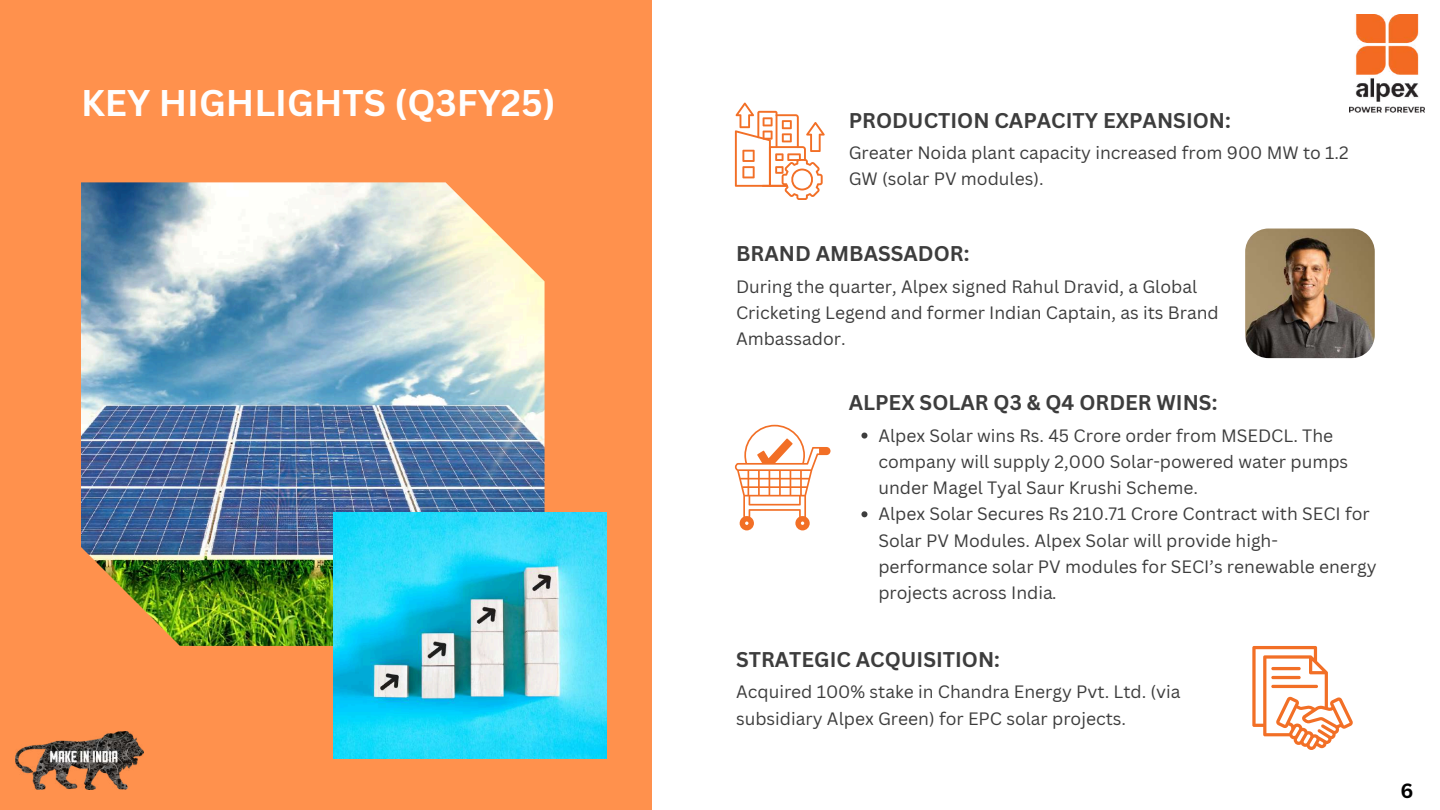
<style>
.page{position:relative;width:1440px;height:810px;background:#ff914d}
.page>*{position:absolute;margin:0;border:0;box-sizing:border-box;transform-origin:0 0}
.t1{font:700 36.2px "Canva Sans";color:#fefefe}
.t2{font:700 20.7px "Canva Sans";color:#3d3d3d}
.t3{font:700 20px "Canva Sans";color:#010101}
.t4{font:17.4px/26.2px "Canva Sans";color:#3d3d3d}
.s1{font-style:italic}
</style>
<div class="page">
<img style="left:81px;top:182px;width:464px;height:464px">
<div style="left:653px;top:0;width:787px;height:810px;background:#fff"></div>
<img style="left:333px;top:512px;width:274px;height:247px">
<svg style="left:735px;top:102px;width:90px;height:98px"></svg>
<svg style="left:735px;top:425px;width:96px;height:105px"></svg>
<svg style="left:1252px;top:646px;width:101px;height:104px"></svg>
<img style="left:1350px;top:14px;width:74px;height:98px">
<img style="left:15px;top:731px;width:129px;height:59px">
<img style="left:1245px;top:229px;width:130px;height:129px">
<svg style="left:861px;top:433px;width:6px;height:6px"></svg>
<svg style="left:861px;top:511px;width:6px;height:6px"></svg>
<h1 class="t1" style="left:81px;top:77px;width:476px">KEY HIGHLIGHTS (Q3FY25)</h1>
<p class="t2" style="left:849px;top:106px;width:384px">PRODUCTION CAPACITY EXPANSION:</p>
<p class="t4" style="left:849px;top:139px;width:501px">Greater Noida plant capacity increased from 900 MW to 1.2<br>GW (solar PV modules).</p>
<p class="t2" style="left:736px;top:239px;width:235px">BRAND AMBASSADOR:</p>
<p class="t4" style="left:736px;top:273px;width:484px">During the quarter, Alpex signed Rahul Dravid, a Global<br>Cricketing Legend and former Indian Captain, as its Brand<br>Ambassador.</p>
<p class="t2" style="left:849px;top:388px;width:370px">ALPEX SOLAR Q3 &amp; Q4 ORDER WINS:</p>
<p class="t4" style="left:878px;top:422px;width:500px">Alpex Solar wins Rs. 45 Crore order from MSEDCL. The company will supply 2,000 Solar-powered water pumps under Magel Tyal Saur Krushi Scheme.<br>Alpex Solar Secures Rs 210.71 Crore Contract with SECI for Solar PV Modules. Alpex Solar will provide high&shy;performance solar PV modules for SECI’s renewable energy projects across India<span class="s1">.</span></p>
<p class="t2" style="left:736px;top:645px;width:265px">STRATEGIC ACQUISITION:</p>
<p class="t4" style="left:736px;top:679px;width:446px">Acquired 100% stake in Chandra Energy Pvt. Ltd. (via subsidiary Alpex Green) for EPC solar projects.</p>
<p class="t3" style="left:1401px;top:776px;width:14px">6</p>
</div>
